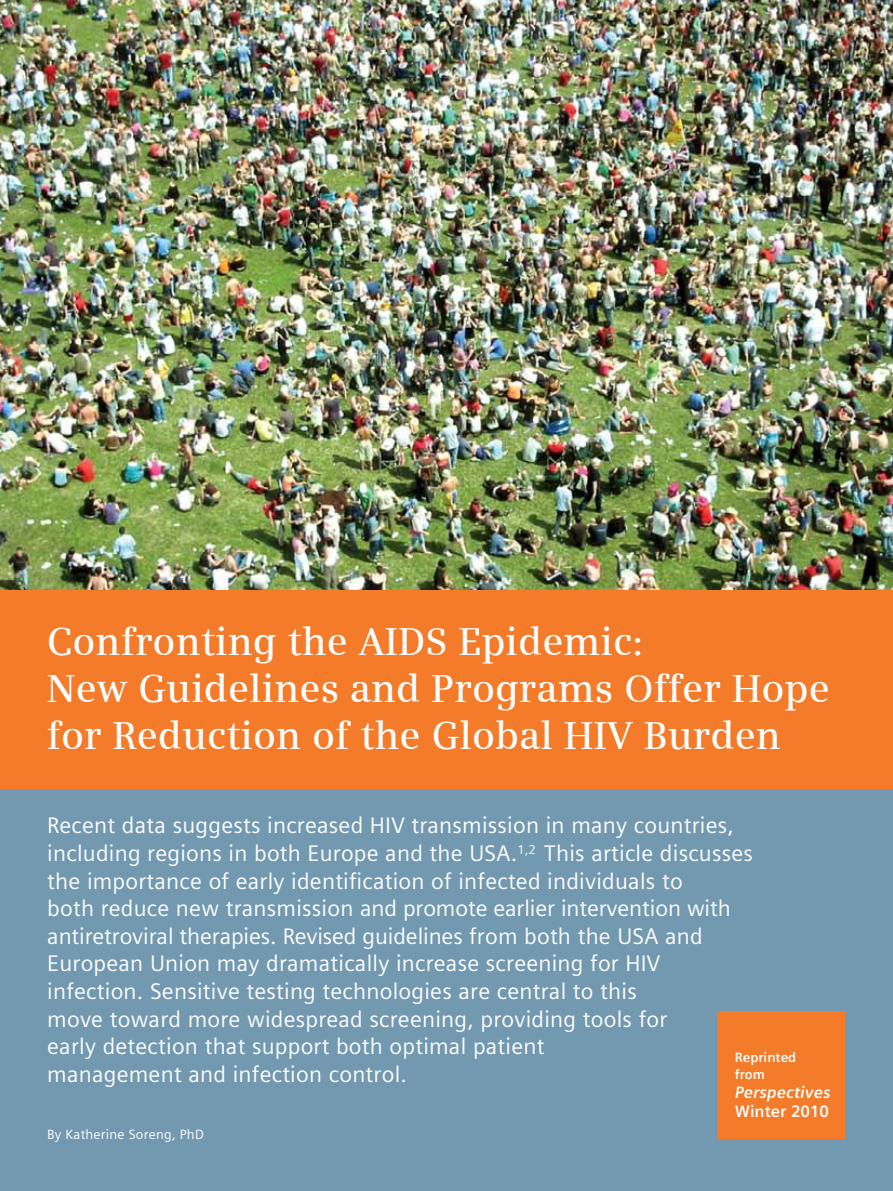
<style>
.page{position:relative;width:893px;height:1191px;background:#fff}
.page>*{position:absolute;margin:0;border:0;box-sizing:border-box;transform-origin:0 0}
.t1{font:600 39px/46.8px "Siemens Serif";color:#fff}
.t2{font:22.5px/27.6px "Siemens Sans Global";letter-spacing:.01em;color:#fff}
.t3{font:italic 700 16.5px "Siemens Sans Global";color:#fff}
.t4{font:700 16.5px "Siemens Sans Global";color:#fff}
.t5{font:13.5px "Siemens Sans Global";letter-spacing:.015em;color:#fff}
.t6{font:700 13.5px/17px "Siemens Sans Global";color:#fff}
</style>
<div class="page">
<img style="left:0;top:0;width:893px;height:590px">
<div style="left:0;top:762px;width:893px;height:429px;background:#7399b1"></div>
<div style="left:0;top:590px;width:893px;height:199px;background:#f47b29"></div>
<div style="left:718px;top:1011px;width:127px;height:128px;background:#f47b29"></div>
<h1 class="t1" style="left:47px;top:618px;width:785px">Confronting the AIDS Epidemic:<br>New Guidelines and Programs Offer Hope for Reduction of the Global HIV Burden</h1>
<p class="t2" style="left:47px;top:811px;width:707px">Recent data suggests increased HIV transmission in many countries, including regions in both Europe and the USA.<sup>1,2</sup> This article discusses the importance of early identification of infected individuals to<br>both reduce new transmission and promote earlier intervention with antiretroviral therapies. Revised guidelines from both the USA and European Union may dramatically increase screening for HIV infection. Sensitive testing technologies are central to this<br>move toward more widespread screening, providing tools for<br>early detection that support both optimal patient<br>management and infection control.</p>
<p class="t6" style="left:735px;top:1048px;width:63px">Reprinted from</p>
<p class="t3" style="left:735px;top:1079px;width:97px">Perspectives</p>
<p class="t4" style="left:735px;top:1098px;width:96px">Winter 2010</p>
<p class="t5" style="left:47px;top:1124px;width:158px">By Katherine Soreng, PhD</p>
</div>
